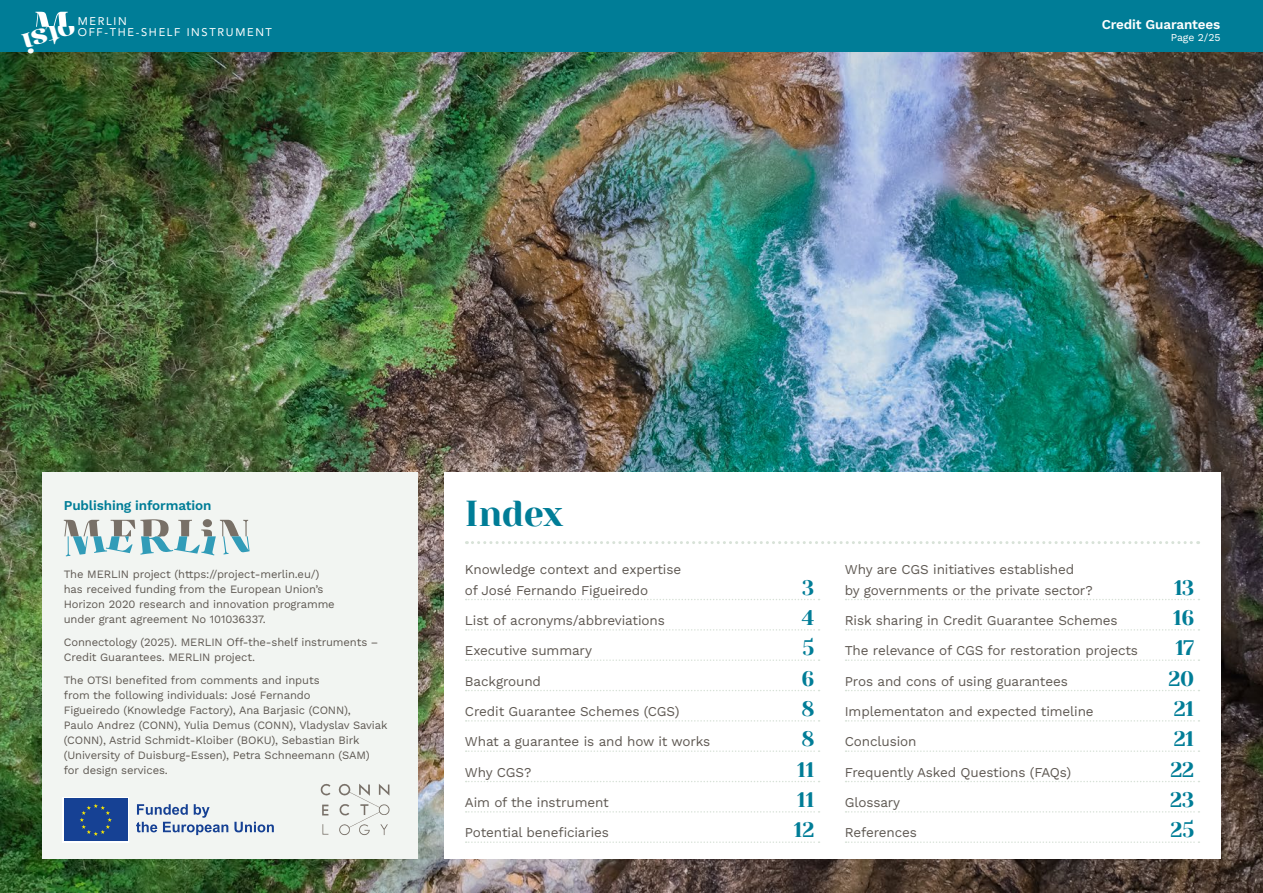
<style>
.page{position:relative;width:1263px;height:893px;background:#fff}
.page>*{position:absolute;margin:0;border:0;box-sizing:border-box;transform-origin:0 0}
.t1{font:36px "Yeseva One";letter-spacing:-.015em;color:#007d97}
.t2{font:800 31.05px "Famosa";color:#fff}
.t3{font:21px "Yeseva One";letter-spacing:-.01em;color:#007d97}
.t4{font:13.5px/21px "Work Sans";letter-spacing:-.01em;color:#5f5953}
.t5{font:600 13.5px "Work Sans";letter-spacing:-.01em;color:#007d97}
.t6{font:600 13.5px "Work Sans";letter-spacing:-.01em;color:#fff}
.t7{font:11.25px/15px "Work Sans";letter-spacing:-.01em;color:#5f5953}
.t8{font:11.1px/11.9px "Avenir LT Std";letter-spacing:.15em;color:#fff}
.t9{font:10.5px "Work Sans";letter-spacing:-.01em;color:#fff}
</style>
<div class="page">
<img style="left:0;top:51px;width:1263px;height:842px">
<div style="left:43px;top:472px;width:375px;height:387px;background:#f2f5f2"></div>
<svg style="left:64px;top:519px;width:186px;height:37px"></svg>
<div style="left:63px;top:797px;width:66px;height:45px;background:#164194"></div>
<svg style="left:80px;top:804px;width:32px;height:32px"></svg>
<svg style="left:136px;top:804px;width:92px;height:31px"></svg>
<svg style="left:234px;top:822px;width:40px;height:10px"></svg>
<img style="left:320px;top:783px;width:70px;height:53px">
<div style="left:444px;top:472px;width:776px;height:387px;background:#fff"></div>
<svg style="left:466px;top:541px;width:733px;height:3px"></svg>
<svg style="left:466px;top:599px;width:353px;height:1px"></svg>
<svg style="left:466px;top:629px;width:353px;height:2px"></svg>
<svg style="left:466px;top:659px;width:353px;height:2px"></svg>
<svg style="left:466px;top:690px;width:353px;height:1px"></svg>
<svg style="left:466px;top:720px;width:353px;height:2px"></svg>
<svg style="left:466px;top:750px;width:353px;height:2px"></svg>
<svg style="left:466px;top:781px;width:353px;height:1px"></svg>
<svg style="left:466px;top:811px;width:353px;height:2px"></svg>
<svg style="left:466px;top:841px;width:353px;height:2px"></svg>
<svg style="left:845px;top:599px;width:354px;height:1px"></svg>
<svg style="left:845px;top:629px;width:354px;height:2px"></svg>
<svg style="left:845px;top:659px;width:354px;height:2px"></svg>
<svg style="left:845px;top:690px;width:354px;height:1px"></svg>
<svg style="left:845px;top:720px;width:354px;height:2px"></svg>
<svg style="left:845px;top:750px;width:354px;height:2px"></svg>
<svg style="left:845px;top:781px;width:354px;height:1px"></svg>
<svg style="left:845px;top:811px;width:354px;height:2px"></svg>
<svg style="left:845px;top:841px;width:354px;height:2px"></svg>
<div style="left:0;top:0;width:1263px;height:51px;background:#007d97"></div>
<svg style="left:35px;top:12px;width:33px;height:15px"></svg>
<p class="t8" style="left:78px;top:15px;width:196px">MERLIN<br>OFF-THE-SHELF INSTRUMENT</p>
<h2 class="t2" style="left:83px;top:51px;width:57px;rotate:163deg">otsi</h2>
<p class="t6" style="left:1102px;top:14px;width:120px">Credit Guarantees</p>
<p class="t9" style="left:1171px;top:30px;width:51px">Page 2/25</p>
<p class="t5" style="left:64px;top:495px;width:149px">Publishing information</p>
<p class="t7" style="left:64px;top:566px;width:272px">The MERLIN project (https://project-merlin.eu/) has received funding from the European Union’s Horizon 2020 research and innovation programme under grant agreement No 101036337.</p>
<p class="t7" style="left:64px;top:634px;width:316px">Connectology (2025). MERLIN Off-the-shelf instruments –<br>Credit Guarantees. MERLIN project.</p>
<p class="t7" style="left:64px;top:672px;width:325px">The OTSI benefited from comments and inputs<br>from the following individuals: José Fernando<br>Figueiredo (Knowledge Factory), Ana Barjasic (CONN),<br>Paulo Andrez (CONN), Yulia Demus (CONN), Vladyslav Saviak (CONN), Astrid Schmidt-Kloiber (BOKU), Sebastian Birk (University of Duisburg-Essen), Petra Schneemann (SAM) for design services.</p>
<h1 class="t1" style="left:465px;top:487px;width:100px">Index</h1>
<p class="t4" style="left:465px;top:558px;width:218px">Knowledge context and expertise of José Fernando Figueiredo</p>
<h3 class="t3" style="left:802px;top:572px;width:14px">3</h3>
<p class="t4" style="left:465px;top:609px;width:201px">List of acronyms/abbreviations</p>
<h3 class="t3" style="left:802px;top:602px;width:14px">4</h3>
<p class="t4" style="left:465px;top:639px;width:129px">Executive summary</p>
<h3 class="t3" style="left:802px;top:632px;width:13px">5</h3>
<p class="t4" style="left:465px;top:670px;width:78px">Background</p>
<h3 class="t3" style="left:801px;top:663px;width:15px">6</h3>
<p class="t4" style="left:465px;top:700px;width:216px">Credit Guarantee Schemes (CGS)</p>
<h3 class="t3" style="left:801px;top:693px;width:14px">8</h3>
<p class="t4" style="left:465px;top:730px;width:247px">What a guarantee is and how it works</p>
<h3 class="t3" style="left:801px;top:723px;width:14px">8</h3>
<p class="t4" style="left:465px;top:761px;width:68px">Why CGS?</p>
<h3 class="t3" style="left:797px;top:754px;width:19px">11</h3>
<p class="t4" style="left:465px;top:791px;width:145px">Aim of the instrument</p>
<h3 class="t3" style="left:797px;top:784px;width:19px">11</h3>
<p class="t4" style="left:465px;top:821px;width:146px">Potential beneficiaries</p>
<h3 class="t3" style="left:794px;top:814px;width:22px">12</h3>
<p class="t4" style="left:845px;top:558px;width:249px">Why are CGS initiatives established by governments or the private sector?</p>
<h3 class="t3" style="left:1174px;top:572px;width:22px">13</h3>
<p class="t4" style="left:845px;top:609px;width:274px">Risk sharing in Credit Guarantee Schemes</p>
<h3 class="t3" style="left:1173px;top:602px;width:23px">16</h3>
<p class="t4" style="left:845px;top:639px;width:295px">The relevance of CGS for restoration projects</p>
<h3 class="t3" style="left:1175px;top:632px;width:21px">17</h3>
<p class="t4" style="left:845px;top:670px;width:225px">Pros and cons of using guarantees</p>
<h3 class="t3" style="left:1168px;top:663px;width:27px">20</h3>
<p class="t4" style="left:845px;top:700px;width:250px">Implementaton and expected timeline</p>
<h3 class="t3" style="left:1174px;top:693px;width:22px">21</h3>
<p class="t4" style="left:845px;top:730px;width:73px">Conclusion</p>
<h3 class="t3" style="left:1174px;top:723px;width:22px">21</h3>
<p class="t4" style="left:845px;top:761px;width:228px">Frequently Asked Questions (FAQs)</p>
<h3 class="t3" style="left:1170px;top:754px;width:25px">22</h3>
<p class="t4" style="left:845px;top:791px;width:57px">Glossary</p>
<h3 class="t3" style="left:1170px;top:784px;width:26px">23</h3>
<p class="t4" style="left:845px;top:821px;width:74px">References</p>
<h3 class="t3" style="left:1170px;top:814px;width:25px">25</h3>
</div>
